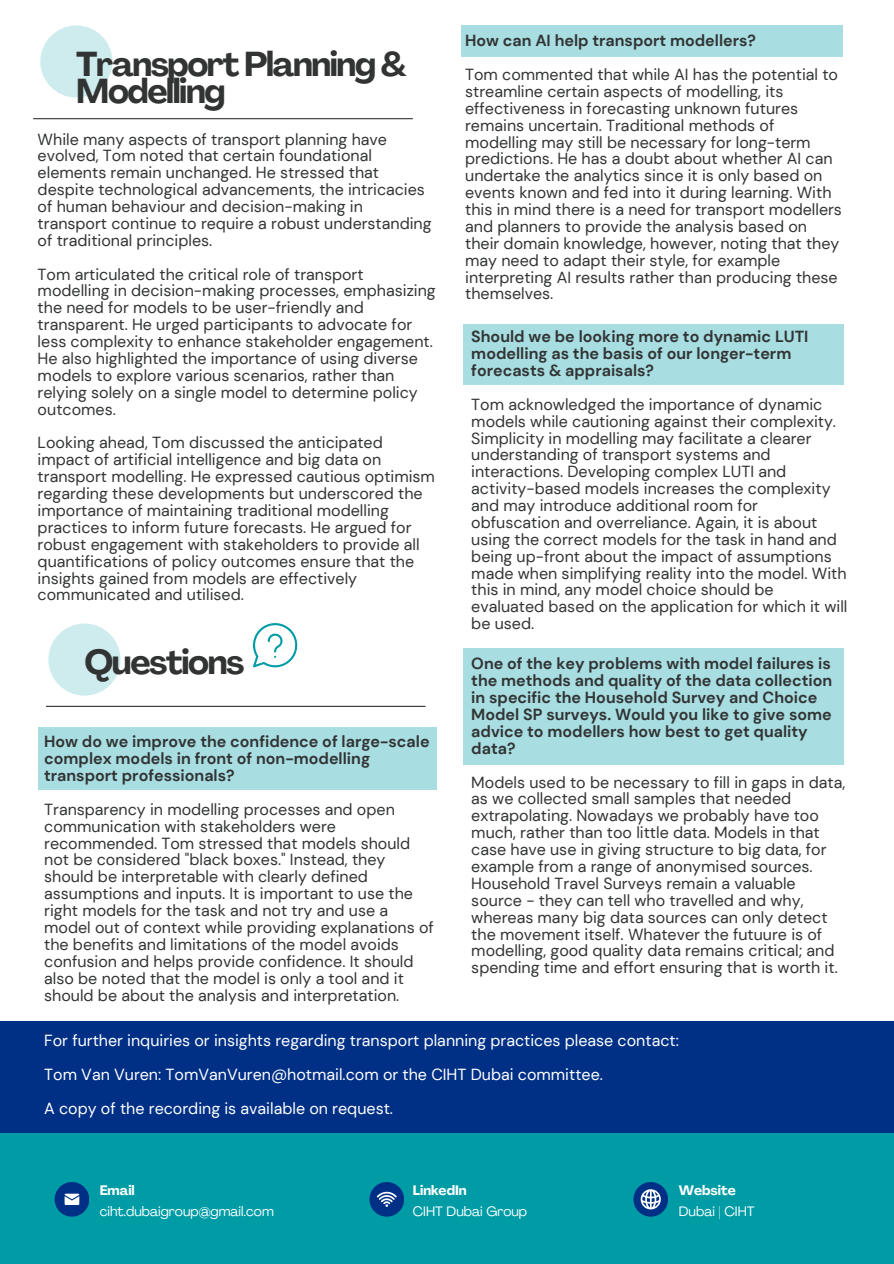
<style>
.page{position:relative;width:894px;height:1264px;background:#fff}
.page>*{position:absolute;margin:0;border:0;box-sizing:border-box;transform-origin:0 0}
.t1{font:700 34.05px/27px "Agrandir";letter-spacing:-.04em;color:#323434}
.t2{font:16.05px/16.8px "DM Sans";color:#323434}
.t3{font:700 16.05px/16.8px "DM Sans";color:#323434}
.t4{font:16.05px "DM Sans";color:#fff}
.t5{font:13.5px "Agrandir";color:#fff}
.t6{font:700 13.5px "Agrandir";color:#fff}
</style>
<div class="page">
<div style="left:0;top:1125px;width:893px;height:138px;background:#009ca6"></div>
<div style="left:0;top:1021px;width:893px;height:111px;background:#003086"></div>
<div style="left:55px;top:1181px;width:34px;height:35px;background:#003086;border-radius:50%"></div>
<div style="left:369px;top:1181px;width:35px;height:35px;background:#003086;border-radius:50%"></div>
<div style="left:633px;top:1181px;width:35px;height:35px;background:#003086;border-radius:50%"></div>
<hr style="left:46px;top:705px;width:379px;height:2px;background:#323434">
<svg style="left:65px;top:1193px;width:14px;height:11px"></svg>
<svg style="left:377px;top:1191px;width:19px;height:15px"></svg>
<svg style="left:640px;top:1189px;width:20px;height:20px"></svg>
<div style="left:48px;top:623px;width:72px;height:72px;background:#ceecee;border-radius:50%"></div>
<svg style="left:253px;top:623px;width:44px;height:44px"></svg>
<div style="left:461px;top:25px;width:380px;height:32px;background:#a8dde1"></div>
<div style="left:38px;top:727px;width:398px;height:63px;background:#a8dde1"></div>
<div style="left:463px;top:324px;width:380px;height:61px;background:#a8dde1"></div>
<div style="left:463px;top:648px;width:380px;height:116px;background:#a8dde1"></div>
<hr style="left:33px;top:118px;width:379px;height:1px;background:#323434">
<div style="left:40px;top:25px;width:72px;height:73px;background:#ceecee;border-radius:50%"></div>
<h3 class="t3" style="left:465px;top:32px;width:292px">How can AI help transport modellers?</h3>
<p class="t2" style="left:465px;top:66px;width:378px">Tom commented that while AI has the potential to streamline certain aspects of modelling, its effectiveness in forecasting unknown futures remains uncertain. Traditional methods of modelling may still be necessary for long-term predictions. He has a doubt about whether AI can undertake the analytics since it is only based on events known and fed into it during learning. With this in mind there is a need for transport modellers and planners to provide the analysis based on their domain knowledge, however, noting that they may need to adapt their style, for example interpreting AI results rather than producing these themselves.</p>
<h4 class="t1" style="left:76px;top:54px;width:332px">Transport Planning &amp;<br>Modelling</h4>
<h4 class="t2" style="left:38px;top:131px;width:395px">While many aspects of transport planning have evolved, Tom noted that certain foundational elements remain unchanged. He stressed that despite technological advancements, the intricacies of human behaviour and decision-making in transport continue to require a robust understanding of traditional principles.</h4>
<p class="t2" style="left:38px;top:266px;width:399px">Tom articulated the critical role of transport modelling in decision-making processes, emphasizing the need for models to be user-friendly and transparent. He urged participants to advocate for less complexity to enhance stakeholder engagement.<br>He also highlighted the importance of using diverse models to explore various scenarios, rather than relying solely on a single model to determine policy outcomes.</p>
<p class="t2" style="left:38px;top:434px;width:399px">Looking ahead, Tom discussed the anticipated impact of artificial intelligence and big data on transport modelling. He expressed cautious optimism regarding these developments but underscored the importance of maintaining traditional modelling practices to inform future forecasts. He argued for robust engagement with stakeholders to provide all quantifications of policy outcomes ensure that the insights gained from models are effectively communicated and utilised.</p>
<h3 class="t3" style="left:471px;top:328px;width:338px">Should we be looking more to dynamic LUTI modelling as the basis of our longer-term forecasts &amp; appraisals?</h3>
<h3 class="t2" style="left:471px;top:396px;width:377px">Tom acknowledged the importance of dynamic models while cautioning against their complexity.<br>Simplicity in modelling may facilitate a clearer understanding of transport systems and interactions. Developing complex LUTI and activity-based models increases the complexity and may introduce additional room for obfuscation and overreliance. Again, it is about using the correct models for the task in hand and being up-front about the impact of assumptions made when simplifying reality into the model. With this in mind, any model choice should be evaluated based on the application for which it will be used.</h3>
<h3 class="t3" style="left:471px;top:655px;width:362px">One of the key problems with model failures is the methods and quality of the data collection in specific the Household Survey and Choice Model SP surveys. Would you like to give some advice to modellers how best to get quality data?</h3>
<p class="t2" style="left:471px;top:773px;width:375px">Models used to be necessary to fill in gaps in data, as we collected small samples that needed extrapolating. Nowadays we probably have too much, rather than too little data. Models in that case have use in giving structure to big data, for example from a range of anonymised sources.<br>Household Travel Surveys remain a valuable source - they can tell who travelled and why, whereas many big data sources can only detect the movement itself. Whatever the futuure is of modelling, good quality data remains critical; and spending time and effort ensuring that is worth it.</p>
<h2 class="t1" style="left:84px;top:652px;width:161px">Questions</h2>
<h2 class="t3" style="left:44px;top:733px;width:387px">How do we improve the confidence of large-scale complex models in front of non-modelling transport professionals?</h2>
<h3 class="t2" style="left:44px;top:801px;width:391px">Transparency in modelling processes and open communication with stakeholders were recommended. Tom stressed that models should not be considered "black boxes." Instead, they should be interpretable with clearly defined assumptions and inputs. It is important to use the right models for the task and not try and use a model out of context while providing explanations of the benefits and limitations of the model avoids confusion and helps provide confidence. It should also be noted that the model is only a tool and it should be about the analysis and interpretation.</h3>
<h3 class="t2" style="left:44px;top:1020px;width:5px">.</h3>
<h1 class="t4" style="left:44px;top:1030px;width:636px">For further inquiries or insights regarding transport planning practices please contact:</h1>
<h2 class="t4" style="left:44px;top:1063px;width:560px">Tom Van Vuren: TomVanVuren@hotmail.com or the CIHT Dubai committee.</h2>
<h3 class="t4" style="left:44px;top:1097px;width:350px">A copy of the recording is available on request.</h3>
<h3 class="t6" style="left:100px;top:1184px;width:37px">Email</h3>
<h2 class="t5" style="left:100px;top:1205px;width:176px">ciht.dubaigroup@gmail.com</h2>
<h3 class="t6" style="left:412px;top:1184px;width:55px">LinkedIn</h3>
<h1 class="t5" style="left:412px;top:1205px;width:116px">CIHT Dubai Group</h1>
<h3 class="t6" style="left:678px;top:1184px;width:58px">Website</h3>
<h3 class="t5" style="left:678px;top:1205px;width:77px">Dubai | CIHT</h3>
</div>
